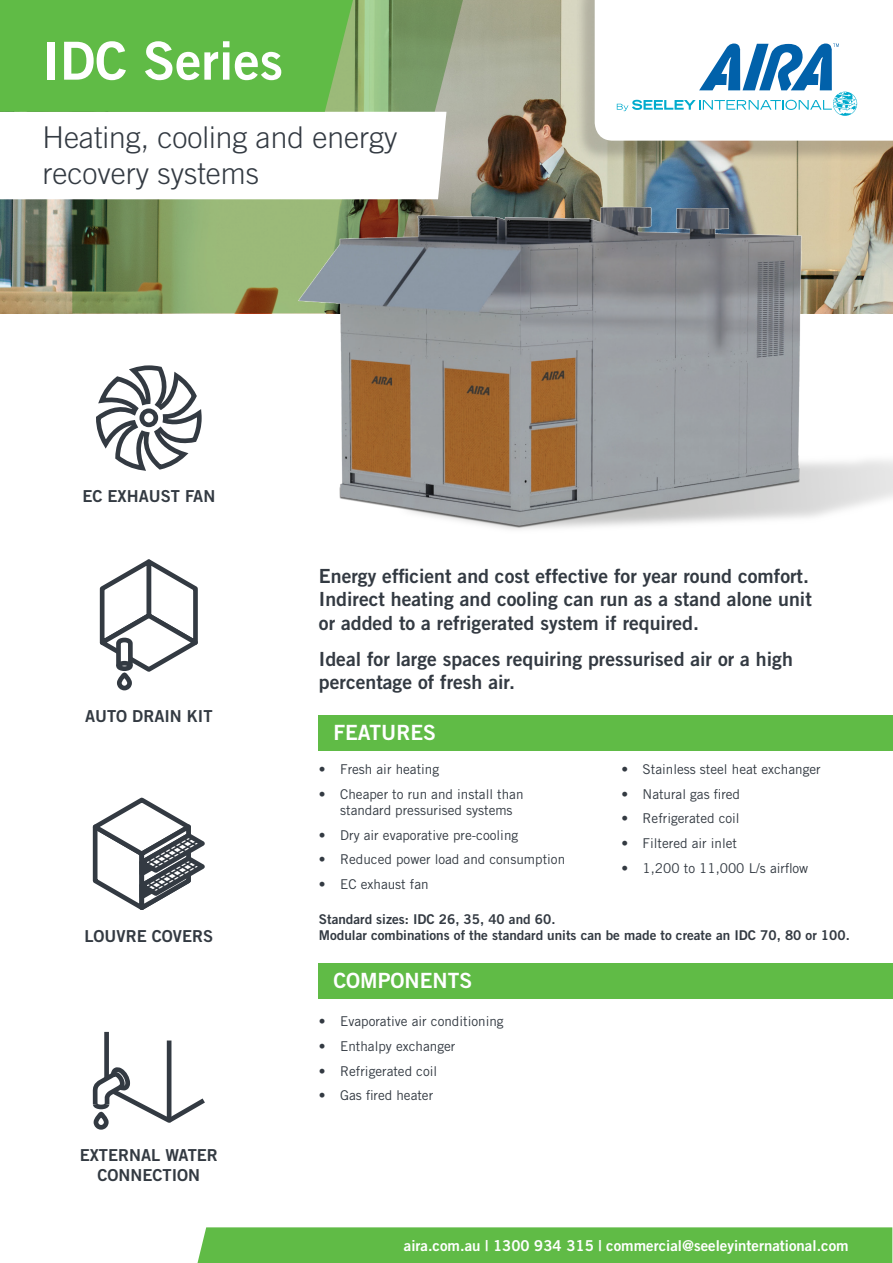
<style>
.page{position:relative;width:893px;height:1263px;background:#fff}
.page>*{position:absolute;margin:0;border:0;box-sizing:border-box;transform-origin:0 0}
.t1{font:52.5px "Trade Gothic LT Std Bd 2";color:#fff}
.t2{font:300 30px/36px "Trade Gothic LT Std";color:#333a42}
.BULLET{font:21px "Trade Gothic LT Std Bd 2";color:#fff}
.BULLET-2{font:19.5px/23.4px "Trade Gothic LT Std Bd 2";color:#333a42}
.t3{font:16.5px/19.8px "Trade Gothic LT Std Bd 2";color:#333a42;text-align:center}
.BULLET-3{font:15px "Trade Gothic LT Std Bd 2";color:#fff}
.Dot_Points{font:13.5px/16.2px "Trade Gothic LT Std";color:#333a42}
.Dot_Points-2{font:13.5px/16.2px "Trade Gothic LT Std Bd 2";color:#333a42}
</style>
<div class="page">
<div style="left:198px;top:1227px;width:694px;height:36px;background:#60bb46"></div>
<svg style="left:92px;top:1031px;width:113px;height:99px"></svg>
<img style="left:0;top:0;width:893px;height:313px">
<svg style="left:72px;top:0;width:394px;height:313px;background:#7f9564"></svg>
<svg style="left:0;top:0;width:446px;height:199px"></svg>
<div style="left:319px;top:715px;width:574px;height:36px;background:#60bb46"></div>
<div style="left:319px;top:963px;width:574px;height:35px;background:#60bb46"></div>
<svg style="left:96px;top:365px;width:106px;height:106px"></svg>
<svg style="left:99px;top:559px;width:99px;height:113px"></svg>
<div style="left:117px;top:672px;width:15px;height:18px;border:5px solid #333a42;border-radius:5px"></div>
<div style="left:116px;top:661px;width:17px;height:10px;border:5px solid #333a42;border-radius:50%"></div>
<svg style="left:92px;top:797px;width:113px;height:113px"></svg>
<img style="left:250px;top:174px;width:643px;height:356px">
<div style="left:575px;top:0;width:318px;height:162px;background:#231f20;opacity:.2"></div>
<svg style="left:595px;top:0;width:298px;height:141px"></svg>
<p class="t1" style="left:43px;top:28px;width:242px">IDC Series</p>
<p class="t2" style="left:43px;top:119px;width:357px">Heating, cooling and energy recovery systems</p>
<p class="t3" style="left:82px;top:486px;width:134px">EC EXHAUST FAN</p>
<p class="t3" style="left:85px;top:706px;width:129px">AUTO DRAIN KIT</p>
<p class="t3" style="left:84px;top:926px;width:130px">LOUVRE COVERS</p>
<p class="t3" style="left:80px;top:1145px;width:140px">EXTERNAL WATER<br>CONNECTION</p>
<p class="BULLET-2" style="left:319px;top:564px;width:494px">Energy efficient and cost effective for year round comfort.<br>Indirect heating and cooling can run as a stand alone unit or added to a refrigerated system if required.</p>
<p class="BULLET-2" style="left:319px;top:647px;width:475px">Ideal for large spaces requiring pressurised air or a high percentage of fresh air.</p>
<p class="BULLET" style="left:333px;top:720px;width:104px">FEATURES</p>
<p class="Dot_Points" style="left:319px;top:761px;width:122px">• Fresh air heating</p>
<p class="Dot_Points" style="left:340px;top:786px;width:185px;text-indent:-21px">• Cheaper to run and install than standard pressurised systems</p>
<p class="Dot_Points" style="left:319px;top:826px;width:201px">• Dry air evaporative pre-cooling</p>
<p class="Dot_Points" style="left:319px;top:851px;width:248px">• Reduced power load and consumption</p>
<p class="Dot_Points" style="left:319px;top:876px;width:111px">• EC exhaust fan</p>
<p class="Dot_Points" style="left:621px;top:761px;width:201px">• Stainless steel heat exchanger</p>
<p class="Dot_Points" style="left:621px;top:786px;width:120px">• Natural gas fired</p>
<p class="Dot_Points" style="left:621px;top:810px;width:120px">• Refrigerated coil</p>
<p class="Dot_Points" style="left:621px;top:835px;width:117px">• Filtered air inlet</p>
<p class="Dot_Points" style="left:621px;top:860px;width:188px">• 1,200 to 11,000 L/s airflow</p>
<p class="Dot_Points-2" style="left:319px;top:911px;width:532px">Standard sizes: IDC 26, 35, 40 and 60.<br>Modular combinations of the standard units can be made to create an IDC 70, 80 or 100.</p>
<p class="BULLET" style="left:333px;top:967px;width:140px">COMPONENTS</p>
<p class="Dot_Points" style="left:319px;top:1013px;width:186px">• Evaporative air conditioning</p>
<p class="Dot_Points" style="left:319px;top:1038px;width:138px">• Enthalpy exchanger</p>
<p class="Dot_Points" style="left:319px;top:1062px;width:120px">• Refrigerated coil</p>
<p class="Dot_Points" style="left:319px;top:1087px;width:116px">• Gas fired heater</p>
<p class="BULLET-3" style="left:404px;top:1236px;width:446px">aira.com.au | 1300 934 315 | commercial@seeleyinternational.com</p>
</div>
